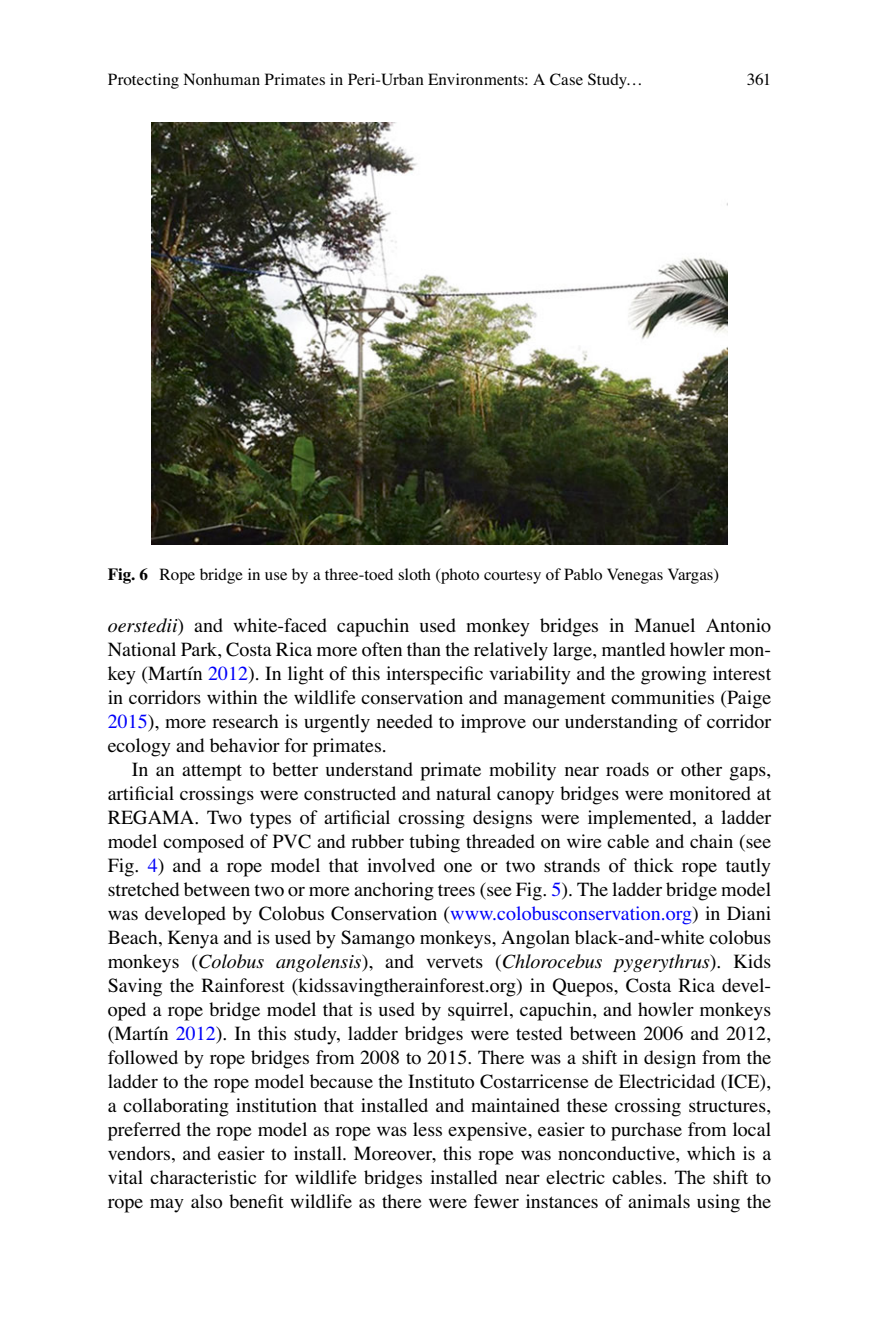
<style>
.page{position:relative;width:879px;height:1333px;background:#fff}
.page>*{position:absolute;margin:0;border:0;box-sizing:border-box;transform-origin:0 0}
.t1{font:20px/24px "Qrhjrx Times";color:#000;text-align:justify}
.t2{font:italic 20px "Kbsbpv Times";color:#000}
.t3{font:17px "Qrhjrx Times";color:#000}
.s1{font-family:"Lpmssf Times";font-weight:700}
.s2{font-family:"Kbsbpv Times";font-style:italic}
.s3{color:#0000fa}
.s4{font-family:"Qrhjrx Times";font-style:normal}
</style>
<div class="page">
<img style="left:151px;top:122px;width:576px;height:422px">
<p class="t3" style="left:108px;top:73px;width:536px">Protecting Nonhuman Primates in Peri-Urban Environments: A Case Study…</p>
<p class="t3" style="left:747px;top:73px;width:26px">361</p>
<p class="t3" style="left:108px;top:568px;width:613px"><span class="s1">Fig. 6</span> Rope bridge in use by a three-toed sloth (photo courtesy of Pablo Venegas Vargas)</p>
<p class="t1" style="left:108px;top:615px;width:665px"><span class="s2">oerstedii</span> ) and white-faced capuchin used monkey bridges in Manuel Antonio National Park, Costa Rica more often than the relatively large, mantled howler mon&shy;key (Martín <span class="s3">2012</span> ). In light of this interspecific variability and the growing interest in corridors within the wildlife conservation and management communities (Paige <span class="s3">2015</span> ), more research is urgently needed to improve our understanding of corridor ecology and behavior for primates.</p>
<p class="t1" style="left:108px;top:759px;width:665px;text-indent:24px">In an attempt to better understand primate mobility near roads or other gaps, artificial crossings were constructed and natural canopy bridges were monitored at REGAMA. Two types of artificial crossing designs were implemented, a ladder model composed of PVC and rubber tubing threaded on wire cable and chain (see Fig. <span class="s3">4</span> ) and a rope model that involved one or two strands of thick rope tautly stretched between two or more anchoring trees (see Fig. <span class="s3">5</span> ). The ladder bridge model was developed by Colobus Conservation (<span class="s3">www.colobusconservation.org</span>) in Diani Beach, Kenya and is used by Samango monkeys, Angolan black-and-white colobus</p>
<p class="t2" style="left:108px;top:953px;width:665px"><span class="s4">monkeys (</span> Colobus angolensis <span class="s4">), and vervets (</span> Chlorocebus pygerythrus <span class="s4">). Kids</span></p>
<p class="t1" style="left:108px;top:975px;width:665px">Saving the Rainforest (kidssavingtherainforest.org) in Quepos, Costa Rica devel&shy;oped a rope bridge model that is used by squirrel, capuchin, and howler monkeys (Martín <span class="s3">2012</span> ). In this study, ladder bridges were tested between 2006 and 2012, followed by rope bridges from 2008 to 2015. There was a shift in design from the ladder to the rope model because the Instituto Costarricense de Electricidad (ICE), a collaborating institution that installed and maintained these crossing structures, preferred the rope model as rope was less expensive, easier to purchase from local vendors, and easier to install. Moreover, this rope was nonconductive, which is a vital characteristic for wildlife bridges installed near electric cables. The shift to rope may also benefit wildlife as there were fewer instances of animals using the</p>
</div>
